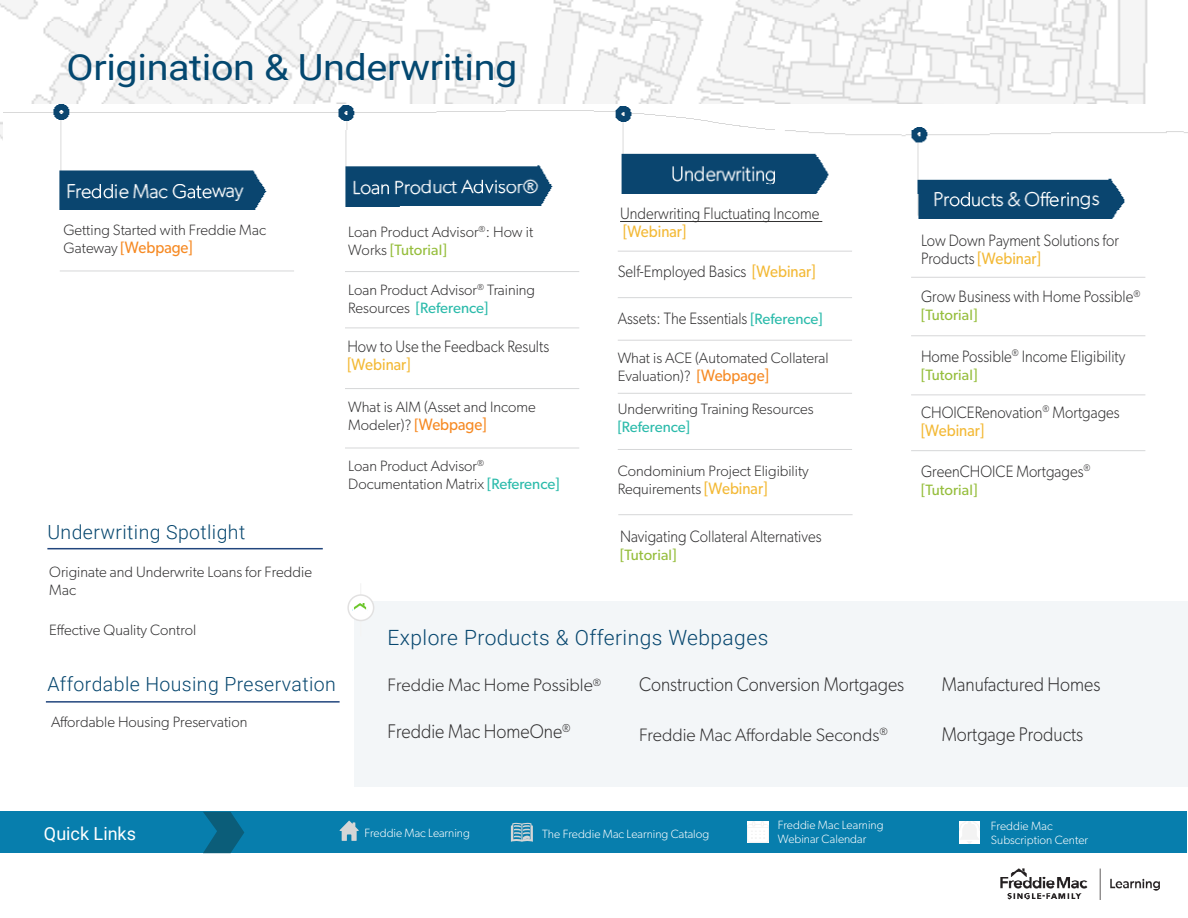
<style>
.page{position:relative;width:1188px;height:918px;background:#fff}
.page>*{position:absolute;margin:0;border:0;box-sizing:border-box;transform-origin:0 0}
.t1{font:36px "Roboto";letter-spacing:-.01em;color:#044870;scale:1.1 1}
.t2{font:300 21px "Roboto";letter-spacing:.02em;color:#07476f}
.t3{font:300 19.8px "Gibson";color:#313031;scale:.91 1}
.t4{font:300 19.5px "Roboto";letter-spacing:.02em;color:#07476f}
.t5{font:300 18px "Gibson";color:#313031}
.t6{font:18px "Roboto";color:#fff}
.t7{font:300 16.5px/18px "Gibson";color:#313031;scale:.91 1}
.t8{font:300 16.5px "Gibson";color:#323131;scale:.91 1}
.t9{font:16.5px "Gibson";color:#f3b936;scale:.91 1}
.t10{font:16.5px "Gibson";color:#f68922;scale:.91 1}
.t11{font:300 15px/18px "Gibson";color:#313031}
.t12{font:300 15px/18px "Gibson";letter-spacing:.005em;color:#323131}
.t13{font:15px "Gibson";letter-spacing:.005em;color:#96be3d}
.t14{font:15px "Gibson";color:#2cbbab}
.t15{font:300 12px/14.4px "Gibson";color:#fff}
.s1{font-weight:300;font-size:15px;color:#313031}
.s2{font-size:15px}
.s3{font-weight:400;color:#96be3d}
.s4{font-weight:400;color:#2cbbab}
.s5{font-weight:400;color:#f3b936}
.s6{font-weight:400;font-size:15px;color:#2cbbab}
.s7{font-weight:400;color:#f68922}
.s8{font-weight:400;font-size:16.5px;color:#f68922}
.s9{font-weight:400;font-size:16.5px;color:#f3b936}
</style>
<div class="page">
<div style="left:0;top:812px;width:1187px;height:41px;background:#077ead"></div>
<img style="left:748px;top:821px;width:21px;height:22px">
<svg style="left:340px;top:821px;width:19px;height:20px"></svg>
<svg style="left:511px;top:823px;width:22px;height:19px"></svg>
<svg style="left:203px;top:812px;width:41px;height:41px"></svg>
<img style="left:1001px;top:869px;width:158px;height:30px">
<img style="left:960px;top:821px;width:19px;height:22px">
<svg style="left:960px;top:843px;width:19px;height:1px"></svg>
<img style="left:0;top:0;width:1148px;height:140px">
<img style="left:4px;top:104px;width:1184px;height:115px">
<hr style="left:618px;top:251px;width:234px;height:1px;background:#d6d7d8">
<hr style="left:618px;top:297px;width:234px;height:1px;background:#d6d7d8">
<hr style="left:60px;top:271px;width:234px;height:1px;background:#d6d7d8">
<hr style="left:345px;top:271px;width:234px;height:1px;background:#d6d7d8">
<hr style="left:345px;top:388px;width:234px;height:1px;background:#d6d7d8">
<hr style="left:345px;top:448px;width:234px;height:1px;background:#d6d7d8">
<div style="left:355px;top:601px;width:833px;height:186px;background:#f3f6f8"></div>
<hr style="left:360px;top:583px;width:1px;height:54px;background:#f4f4f4">
<div style="left:348px;top:595px;width:26px;height:26px;background:#fff;border-radius:50%"></div>
<div style="left:347px;top:594px;width:27px;height:27px;border:2px solid #e2e1e1;border-radius:50%"></div>
<hr style="left:911px;top:277px;width:234px;height:1px;background:#d6d7d8">
<hr style="left:618px;top:340px;width:234px;height:1px;background:#d6d7d8">
<hr style="left:345px;top:328px;width:234px;height:1px;background:#d6d7d8">
<hr style="left:618px;top:449px;width:234px;height:1px;background:#d6d7d8">
<img style="left:352px;top:604px;width:15px;height:6px">
<hr style="left:911px;top:335px;width:234px;height:1px;background:#d6d7d8">
<hr style="left:911px;top:394px;width:234px;height:1px;background:#d6d7d8">
<hr style="left:911px;top:450px;width:234px;height:1px;background:#d6d7d8">
<hr style="left:47px;top:548px;width:276px;height:1px;background:#22467d">
<hr style="left:46px;top:701px;width:294px;height:2px;background:#22467d">
<hr style="left:618px;top:393px;width:234px;height:1px;background:#d6d7d8">
<hr style="left:620px;top:221px;width:202px;height:1px;background:#323131">
<hr style="left:618px;top:514px;width:235px;height:1px;background:#d6d7d8">
<h1 class="t1" style="left:67px;top:42px;width:411px">Origination &amp; Underwriting</h1>
<p class="t11" style="left:63px;top:220px;width:204px">Getting Started with Freddie Mac</p>
<p class="t10" style="left:63px;top:237px;width:143px"><span class="s1">Gateway</span> <span class="s2">[</span>Webpage]</p>
<p class="t12" style="left:348px;top:222px;width:187px">Loan Product Advisor<sup>®</sup>: How it<br>Works <span class="s3">[Tutorial]</span></p>
<p class="t11" style="left:348px;top:281px;width:188px">Loan Product Advisor<sup>®</sup> Training<br>Resources <span class="s4">[Reference]</span></p>
<p class="t8" style="left:620px;top:204px;width:220px">Underwriting Fluctuating Income</p>
<p class="t9" style="left:623px;top:222px;width:71px">[Webinar]</p>
<p class="t7" style="left:618px;top:262px;width:219px">Self-Employed Basics <span class="s5">[Webinar]</span></p>
<p class="t7" style="left:618px;top:309px;width:227px">Assets: The Essentials <span class="s6">[Reference]</span></p>
<p class="t7" style="left:347px;top:337px;width:223px">How to Use the Feedback Results</p>
<p class="t9" style="left:347px;top:354px;width:71px">[Webinar]</p>
<p class="t11" style="left:618px;top:349px;width:212px">What is ACE (Automated Collateral<br>Evaluation)? <span class="s7">[</span><span class="s8">Webpage]</span></p>
<h3 class="t4" style="left:47px;top:518px;width:199px">Underwriting Spotlight</h3>
<p class="t11" style="left:49px;top:563px;width:264px">Originate and Underwrite Loans for Freddie<br>Mac</p>
<p class="t11" style="left:49px;top:620px;width:149px">Effective Quality Control</p>
<p class="t11" style="left:348px;top:398px;width:189px">What is AIM (Asset and Income<br>Modeler)? <span class="s7">[</span><span class="s8">Webpage]</span></p>
<p class="t11" style="left:348px;top:456px;width:213px">Loan Product Advisor<sup>®<br></sup>Documentation Matrix <span class="s4">[Reference]</span></p>
<p class="t11" style="left:618px;top:400px;width:197px">Underwriting Training Resources</p>
<p class="t14" style="left:618px;top:418px;width:74px">[Reference]</p>
<p class="t11" style="left:618px;top:461px;width:193px">Condominium Project Eligibility<br>Requirements <span class="s9">[Webinar]</span></p>
<p class="t7" style="left:620px;top:528px;width:223px">Navigating Collateral Alternatives</p>
<p class="t13" style="left:620px;top:546px;width:58px">[Tutorial]</p>
<h2 class="t2" style="left:388px;top:622px;width:382px">Explore Products &amp; Offerings Webpages</h2>
<p class="t7" style="left:921px;top:231px;width:219px">Low Down Payment Solutions for<br>Products <span class="s5">[Webinar]</span></p>
<p class="t7" style="left:921px;top:287px;width:243px">Grow Business with Home Possible<sup>®</sup></p>
<p class="t13" style="left:921px;top:306px;width:58px">[Tutorial]</p>
<p class="t7" style="left:921px;top:347px;width:226px">Home Possible<sup>®</sup> Income Eligibility</p>
<p class="t13" style="left:921px;top:366px;width:58px">[Tutorial]</p>
<p class="t7" style="left:921px;top:403px;width:220px">CHOICERenovation<sup>®</sup> Mortgages <span class="s5">[Webinar]</span></p>
<p class="t7" style="left:921px;top:462px;width:188px">GreenCHOICE Mortgages<sup>®</sup></p>
<p class="t13" style="left:921px;top:481px;width:58px">[Tutorial]</p>
<h3 class="t4" style="left:47px;top:671px;width:290px">Affordable Housing Preservation</h3>
<p class="t11" style="left:51px;top:713px;width:198px">Affordable Housing Preservation</p>
<h3 class="t3" style="left:639px;top:673px;width:293px">Construction Conversion Mortgages</h3>
<h3 class="t3" style="left:942px;top:673px;width:176px">Manufactured Homes</h3>
<p class="t5" style="left:388px;top:674px;width:215px">Freddie Mac Home Possible<sup>®</sup></p>
<h3 class="t3" style="left:388px;top:720px;width:203px">Freddie Mac HomeOne<sup>®</sup></h3>
<p class="t5" style="left:639px;top:724px;width:250px">Freddie Mac Affordable Seconds<sup>®</sup></p>
<h3 class="t3" style="left:942px;top:722px;width:157px">Mortgage Products</h3>
<p class="t15" style="left:364px;top:826px;width:107px">Freddie Mac Learning</p>
<p class="t15" style="left:778px;top:817px;width:107px">Freddie Mac Learning<br>Webinar Calendar</p>
<p class="t6" style="left:44px;top:821px;width:94px">Quick Links</p>
<p class="t15" style="left:542px;top:826px;width:169px">The Freddie Mac Learning Catalog</p>
<p class="t15" style="left:991px;top:819px;width:99px">Freddie Mac<br>Subscription Center</p>
</div>
